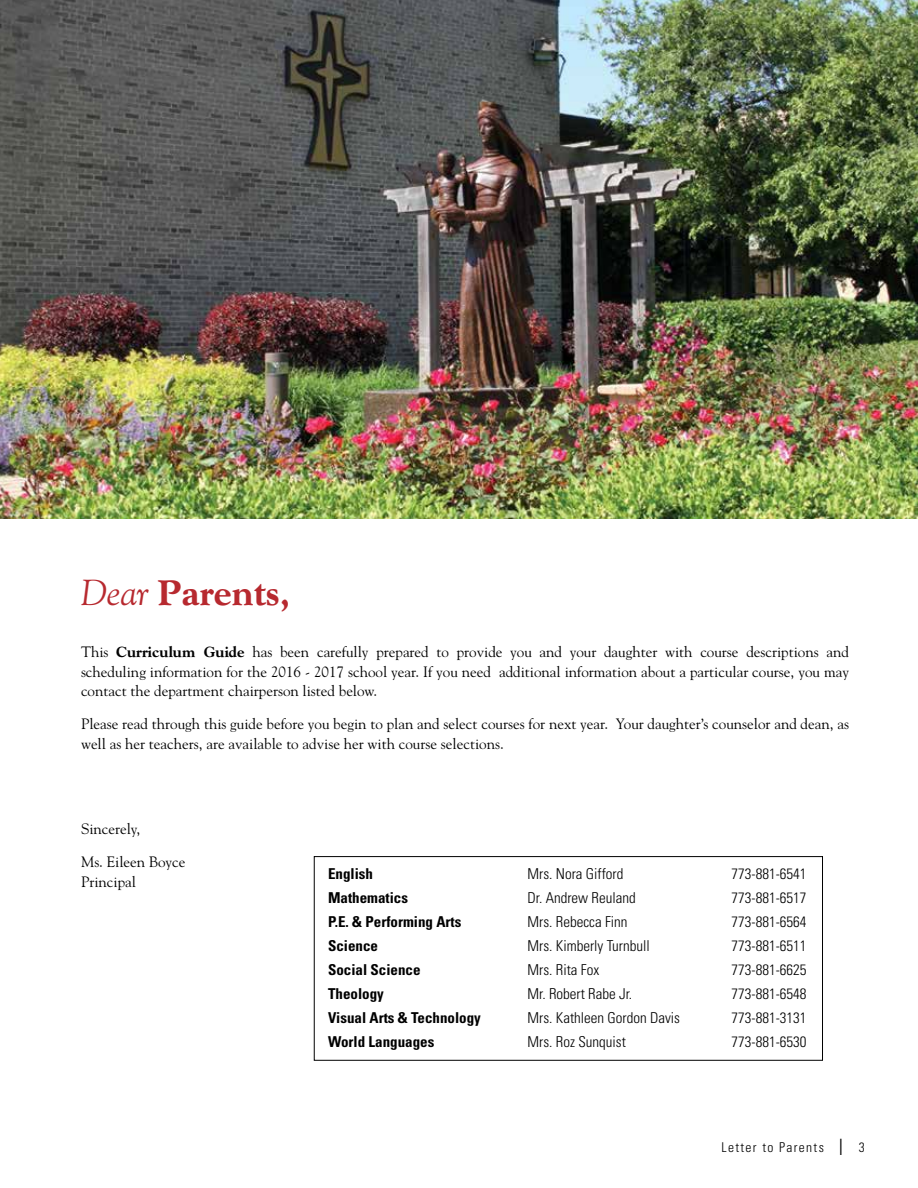
<style>
.page{position:relative;width:918px;height:1188px;background:#fff}
.page>*{position:absolute;margin:0;border:0;box-sizing:border-box;transform-origin:0 0}
.t1{font:800 36px "Goudy";color:#b7292f}
.t2{font:15px/19.5px "Goudy";color:#000}
.t3{font:300 condensed 15px "Univers";color:#000}
.t4{font:700 condensed 15px "Univers";color:#000}
.t5{font:300 condensed 13.5px "Univers";letter-spacing:.1em;color:#000}
.s1{font-weight:400;font-style:italic}
.s2{font-weight:800}
.s3{font-size:22.5px}
</style>
<div class="page">
<img style="left:1px;top:0;width:917px;height:518px">
<div style="left:314px;top:856px;width:509px;height:205px;border:1px solid #000"></div>
<h1 class="t1" style="left:81px;top:571px;width:210px"><span class="s1">Dear</span> Parents,</h1>
<p class="t2" style="left:81px;top:642px;width:770px;text-align:justify">This <span class="s2">Curriculum Guide</span> has been carefully prepared to provide you and your daughter with course descriptions and scheduling information for the 2016 - 2017 school year. If you need additional information about a particular course, you may contact the department chairperson listed below.</p>
<p class="t2" style="left:81px;top:714px;width:770px">Please read through this guide before you begin to plan and select courses for next year. Your daughter’s counselor and dean, as well as her teachers, are available to advise her with course selections.</p>
<p class="t2" style="left:81px;top:819px;width:61px">Sincerely,</p>
<p class="t2" style="left:81px;top:852px;width:106px">Ms. Eileen Boyce<br>Principal</p>
<p class="t4" style="left:328px;top:865px;width:46px">English</p>
<p class="t3" style="left:528px;top:865px;width:97px">Mrs. Nora Gifford</p>
<p class="t3" style="left:732px;top:865px;width:76px">773-881-6541</p>
<p class="t4" style="left:328px;top:889px;width:81px">Mathematics</p>
<p class="t3" style="left:528px;top:889px;width:110px">Dr. Andrew Reuland</p>
<p class="t3" style="left:732px;top:889px;width:76px">773-881-6517</p>
<p class="t4" style="left:328px;top:913px;width:135px">P.E. &amp; Performing Arts</p>
<p class="t3" style="left:528px;top:913px;width:101px">Mrs. Rebecca Finn</p>
<p class="t3" style="left:732px;top:913px;width:76px">773-881-6564</p>
<p class="t4" style="left:328px;top:937px;width:52px">Science</p>
<p class="t3" style="left:528px;top:937px;width:124px">Mrs. Kimberly Turnbull</p>
<p class="t3" style="left:732px;top:937px;width:76px">773-881-6511</p>
<p class="t4" style="left:328px;top:961px;width:94px">Social Science</p>
<p class="t3" style="left:528px;top:961px;width:73px">Mrs. Rita Fox</p>
<p class="t3" style="left:732px;top:961px;width:76px">773-881-6625</p>
<p class="t4" style="left:328px;top:985px;width:57px">Theology</p>
<p class="t3" style="left:528px;top:985px;width:106px">Mr. Robert Rabe Jr.</p>
<p class="t3" style="left:732px;top:985px;width:76px">773-881-6548</p>
<p class="t4" style="left:328px;top:1009px;width:154px">Visual Arts &amp; Technology</p>
<p class="t3" style="left:528px;top:1009px;width:154px">Mrs. Kathleen Gordon Davis</p>
<p class="t3" style="left:732px;top:1009px;width:76px">773-881-3131</p>
<p class="t4" style="left:328px;top:1033px;width:108px">World Languages</p>
<p class="t3" style="left:528px;top:1033px;width:100px">Mrs. Roz Sunquist</p>
<p class="t3" style="left:732px;top:1033px;width:76px">773-881-6530</p>
<p class="t5" style="left:721px;top:1139px;width:145px">Letter to Parents <span class="s3">|</span> 3</p>
</div>
